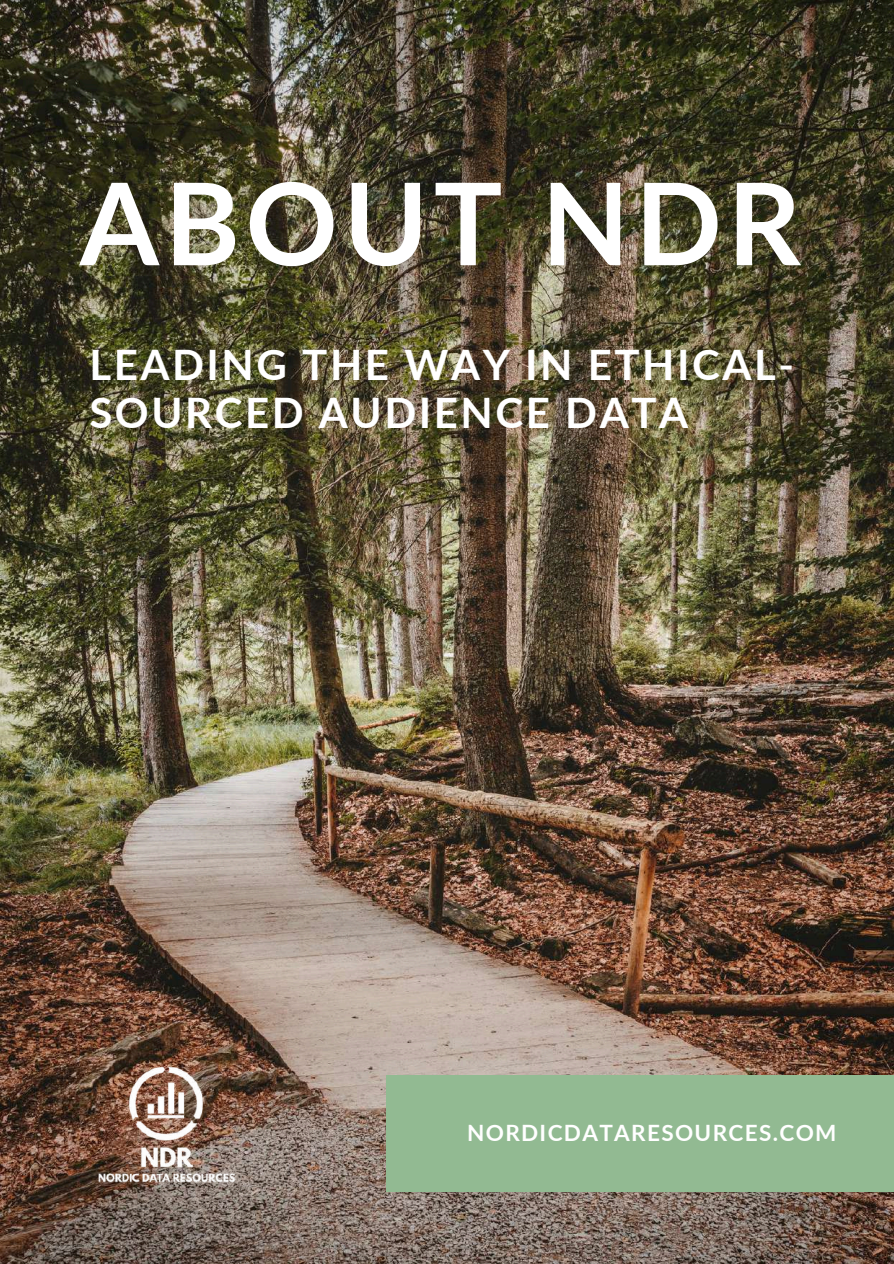
<style>
.page{position:relative;width:894px;height:1264px;background:#fff}
.page>*{position:absolute;margin:0;border:0;box-sizing:border-box;transform-origin:0 0}
.t1{font:700 114px "Lato";letter-spacing:.05em;color:#fff}
.t2{font:700 42px/48.3px "Lato";letter-spacing:.06em;color:#fff}
.t3{font:700 22.5px "Lato";letter-spacing:.06em;color:#fff}
</style>
<div class="page">
<img style="left:0;top:0;width:893px;height:1263px">
<div style="left:386px;top:1075px;width:507px;height:117px;background:#92ba92"></div>
<img style="left:84px;top:1049px;width:161px;height:152px">
<h1 class="t1" style="left:80px;top:153px;width:722px">ABOUT NDR</h1>
<p class="t2" style="left:89px;top:339px;width:706px">LEADING THE WAY IN ETHICAL-<br>SOURCED AUDIENCE DATA</p>
<p class="t3" style="left:467px;top:1118px;width:371px">NORDICDATARESOURCES.COM</p>
</div>
